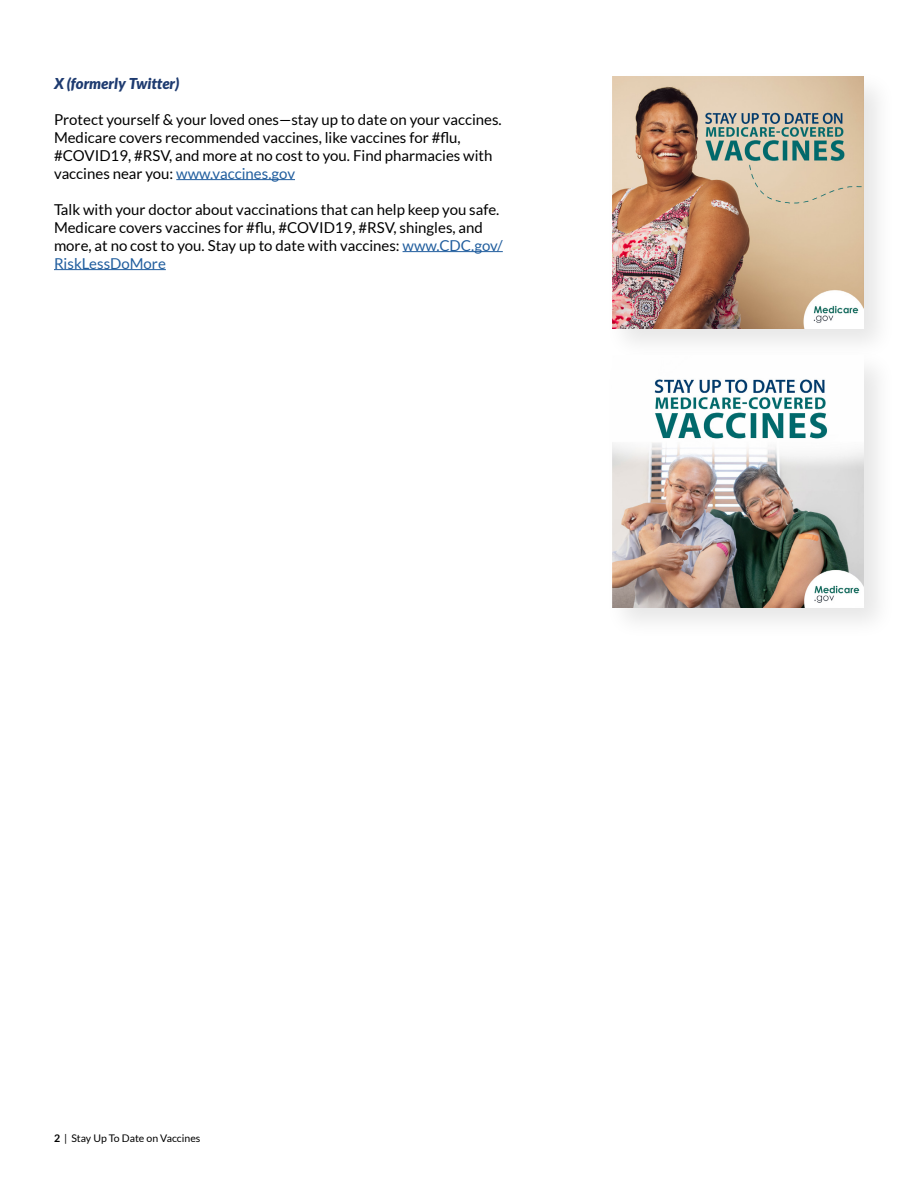
<style>
.page{position:relative;width:918px;height:1188px;background:#fff}
.page>*{position:absolute;margin:0;border:0;box-sizing:border-box;transform-origin:0 0}
.t1{font:15px/18px "Lato";color:#000}
.t2{font:italic 900 15px "Lato";color:#1e3b70}
.t3{font:10.5px "Lato";color:#000}
.s1{color:#215e9e}
.s2{font-weight:700}
</style>
<div class="page">
<div style="left:605px;top:69px;width:292px;height:292px;background:#000;opacity:.1"></div>
<img style="left:612px;top:77px;width:252px;height:251px">
<hr style="left:176px;top:179px;width:119px;height:1px;background:#215e9e">
<hr style="left:403px;top:251px;width:100px;height:1px;background:#215e9e">
<hr style="left:54px;top:269px;width:112px;height:1px;background:#215e9e">
<div style="left:605px;top:348px;width:292px;height:292px;background:#000;opacity:.1"></div>
<img style="left:612px;top:356px;width:252px;height:252px">
<h2 class="t2" style="left:54px;top:74px;width:127px">X (formerly Twitter)</h2>
<p class="t1" style="left:54px;top:110px;width:449px">Protect yourself &amp; your loved ones—stay up to date on your vaccines.<br>Medicare covers recommended vaccines, like vaccines for #flu, #COVID19, #RSV, and more at no cost to you. Find pharmacies with vaccines near you: <span class="s1">www.vaccines.gov</span></p>
<p class="t1" style="left:54px;top:200px;width:450px">Talk with your doctor about vaccinations that can help keep you safe.<br>Medicare covers vaccines for #flu, #COVID19, #RSV, shingles, and more, at no cost to you. Stay up to date with vaccines: <span class="s1">www.CDC.gov/ RiskLessDoMore</span></p>
<p class="t3" style="left:54px;top:1133px;width:148px"><span class="s2">2</span> | Stay Up To Date on Vaccines</p>
</div>
